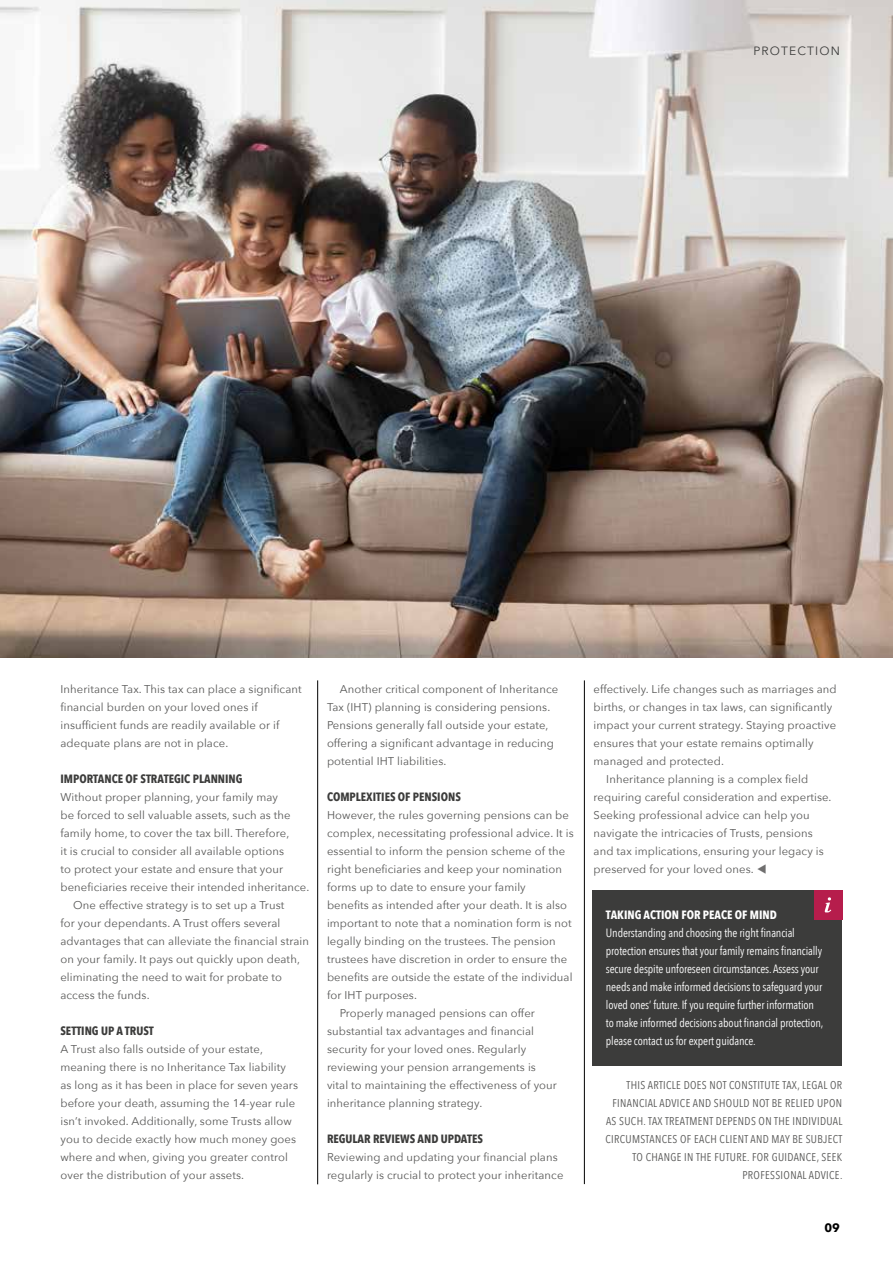
<style>
.page{position:relative;width:893px;height:1263px;background:#fff}
.page>*{position:absolute;margin:0;border:0;box-sizing:border-box;transform-origin:0 0}
.t1{font:12px/18px "Avenir Next Condensed";letter-spacing:-.01em;color:#fff}
.t2{font:700 12px "Avenir Next Condensed";color:#3c3c3b}
.t3{font:700 12px "Avenir Next Condensed";color:#fff}
.t4{font:12px "Avenir Next";letter-spacing:.1em;color:#3c3c3b}
.t5{font:700 12px "Avenir Next";color:#000}
.t6{font:11.25px/18px "Avenir Next";letter-spacing:.01em;color:#575756}
.t7{font:11.25px/18px "Avenir Next Condensed";letter-spacing:.03em;color:#575756;text-align:right}
.s1{color:#706f6f}
</style>
<div class="page">
<img style="left:0;top:0;width:893px;height:657px">
<div style="left:593px;top:890px;width:249px;height:175px;background:#3c3c3b"></div>
<div style="left:814px;top:890px;width:28px;height:30px;background:#b61d4c"></div>
<svg style="left:825px;top:897px;width:6px;height:15px"></svg>
<hr style="left:317px;top:680px;width:1px;height:504px;background:#000">
<hr style="left:584px;top:680px;width:1px;height:504px;background:#000">
<p class="t4" style="left:753px;top:40px;width:88px">PROTECTION</p>
<p class="t6" style="left:60px;top:680px;width:243px">Inheritance Tax. This tax can place a significant financial burden on your loved ones if insufficient funds are readily available or if adequate plans are not in place.</p>
<p class="t2" style="left:60px;top:771px;width:184px">IMPORTANCE OF STRATEGIC PLANNING</p>
<p class="t6" style="left:60px;top:788px;width:219px">Without proper planning, your family may</p>
<p class="t6" style="left:60px;top:806px;width:232px">be forced to sell valuable assets, such as the</p>
<p class="t6" style="left:60px;top:824px;width:230px">family home, to cover the tax bill. Therefore,</p>
<p class="t6" style="left:60px;top:842px;width:225px">it is crucial to consider all available options</p>
<p class="t6" style="left:60px;top:860px;width:224px">to protect your estate and ensure that your</p>
<p class="t6" style="left:60px;top:878px;width:250px">beneficiaries receive their intended inheritance.</p>
<p class="t6" style="left:73px;top:896px;width:213px">One effective strategy is to set up a Trust</p>
<p class="t6" style="left:60px;top:914px;width:222px">for your dependants. A Trust offers several</p>
<p class="t6" style="left:60px;top:932px;width:250px">advantages that can alleviate the financial strain</p>
<p class="t6" style="left:60px;top:950px;width:241px">on your family. It pays out quickly upon death,</p>
<p class="t6" style="left:60px;top:968px;width:223px">eliminating the need to wait for probate to</p>
<p class="t6" style="left:60px;top:986px;width:91px">access the funds.</p>
<p class="t2" style="left:60px;top:1023px;width:95px">SETTING UP A TRUST</p>
<p class="t6" style="left:60px;top:1040px;width:239px">A Trust also falls outside of your estate, meaning there is no Inheritance Tax liability as long as it has been in place for seven years before your death, assuming the 14-year rule isn’t invoked. Additionally, some Trusts allow you to decide exactly how much money goes where and when, giving you greater control over the distribution of your assets.</p>
<p class="t6" style="left:327px;top:680px;width:233px;text-indent:13px">Another critical component of Inheritance Tax (IHT) planning is considering pensions.<br>Pensions generally fall outside your estate, offering a significant advantage in reducing potential IHT liabilities.</p>
<p class="t2" style="left:327px;top:789px;width:135px">COMPLEXITIES OF PENSIONS</p>
<p class="t6" style="left:327px;top:806px;width:243px">However, the rules governing pensions can be</p>
<p class="t6" style="left:327px;top:824px;width:248px">complex, necessitating professional advice. It is</p>
<p class="t6" style="left:327px;top:842px;width:240px">essential to inform the pension scheme of the</p>
<p class="t6" style="left:327px;top:860px;width:236px">right beneficiaries and keep your nomination</p>
<p class="t6" style="left:327px;top:878px;width:200px">forms up to date to ensure your family</p>
<p class="t6" style="left:327px;top:896px;width:242px">benefits as intended after your death. It is also</p>
<p class="t6" style="left:327px;top:914px;width:246px">important to note that a nomination form is not</p>
<p class="t6" style="left:327px;top:932px;width:230px">legally binding on the trustees. The pension</p>
<p class="t6" style="left:327px;top:950px;width:242px">trustees have discretion in order to ensure the</p>
<p class="t6" style="left:327px;top:968px;width:247px">benefits are outside the estate of the individual</p>
<p class="t6" style="left:327px;top:986px;width:91px">for IHT purposes.</p>
<p class="t6" style="left:340px;top:1004px;width:197px">Properly managed pensions can offer</p>
<p class="t6" style="left:327px;top:1022px;width:209px">substantial tax advantages and financial</p>
<p class="t6" style="left:327px;top:1040px;width:201px">security for your loved ones. Regularly</p>
<p class="t6" style="left:327px;top:1058px;width:210px">reviewing your pension arrangements is</p>
<p class="t6" style="left:327px;top:1076px;width:231px">vital to maintaining the effectiveness of your</p>
<p class="t6" style="left:327px;top:1094px;width:157px">inheritance planning strategy.</p>
<p class="t2" style="left:327px;top:1131px;width:158px">REGULAR REVIEWS AND UPDATES</p>
<p class="t6" style="left:327px;top:1148px;width:238px">Reviewing and updating your financial plans regularly is crucial to protect your inheritance</p>
<p class="t6" style="left:594px;top:680px;width:245px">effectively. Life changes such as marriages and</p>
<p class="t6" style="left:594px;top:698px;width:240px">births, or changes in tax laws, can significantly</p>
<p class="t6" style="left:594px;top:716px;width:244px">impact your current strategy. Staying proactive</p>
<p class="t6" style="left:594px;top:734px;width:221px">ensures that your estate remains optimally</p>
<p class="t6" style="left:594px;top:752px;width:132px">managed and protected.</p>
<p class="t6" style="left:606px;top:770px;width:203px">Inheritance planning is a complex field</p>
<p class="t6" style="left:594px;top:788px;width:239px">requiring careful consideration and expertise.</p>
<p class="t6" style="left:594px;top:806px;width:218px">Seeking professional advice can help you</p>
<p class="t6" style="left:594px;top:824px;width:221px">navigate the intricacies of Trusts, pensions</p>
<p class="t6" style="left:594px;top:842px;width:232px">and tax implications, ensuring your legacy is</p>
<p class="t6" style="left:594px;top:860px;width:175px">preserved for your loved ones. <span class="s1">▼</span></p>
<p class="t3" style="left:606px;top:908px;width:172px">TAKING ACTION FOR PEACE OF MIND</p>
<p class="t1" style="left:606px;top:923px;width:219px">Understanding and choosing the right financial protection ensures that your family remains financially secure despite unforeseen circumstances. Assess your needs and make informed decisions to safeguard your loved ones’ future. If you require further information to make informed decisions about financial protection, please contact us for expert guidance.</p>
<p class="t7" style="left:605px;top:1076px;width:238px">THIS ARTICLE DOES NOT CONSTITUTE TAX, LEGAL OR FINANCIAL ADVICE AND SHOULD NOT BE RELIED UPON AS SUCH. TAX TREATMENT DEPENDS ON THE INDIVIDUAL CIRCUMSTANCES OF EACH CLIENT AND MAY BE SUBJECT TO CHANGE IN THE FUTURE. FOR GUIDANCE, SEEK PROFESSIONAL ADVICE.</p>
<p class="t5" style="left:824px;top:1218px;width:17px">09</p>
</div>
